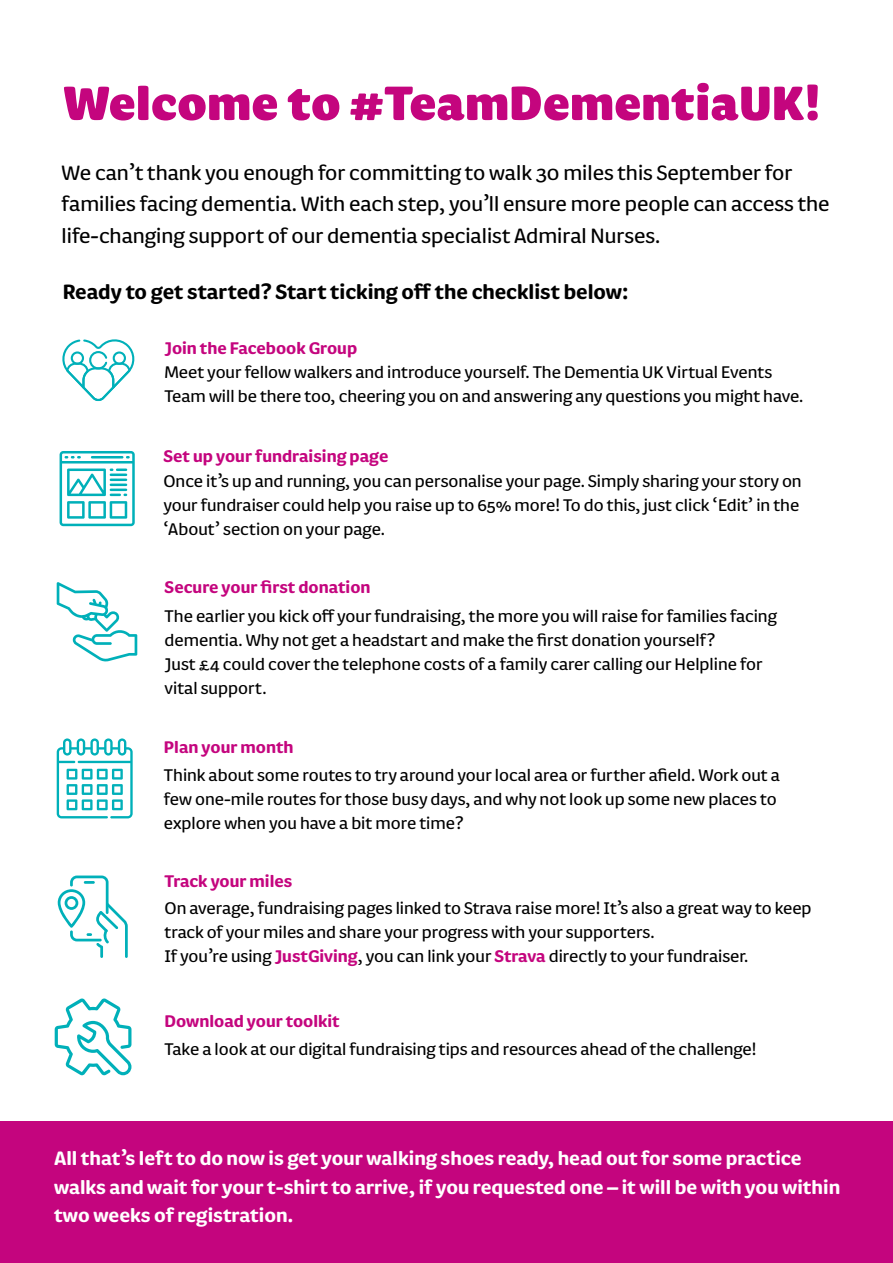
<style>
.page{position:relative;width:893px;height:1263px;background:#fff}
.page>*{position:absolute;margin:0;border:0;box-sizing:border-box;transform-origin:0 0}
.t1{font:900 55.8px "FS Pimlico";color:#c4057e}
.t2{font:24px/31.5px "FS Pimlico";color:#000}
.t3{font:700 24px "FS Pimlico";color:#000}
.t4{font:700 22.5px/28.5px "FS Pimlico";color:#fff}
.t5{font:19.5px/24px "FS Pimlico";color:#000}
.t6{font:700 19.5px "FS Pimlico";color:#c4057e}
.s1{font-weight:700;color:#c4057e}
</style>
<div class="page">
<div style="left:0;top:1121px;width:893px;height:142px;background:#c4057e"></div>
<svg style="left:62px;top:339px;width:72px;height:62px"></svg>
<svg style="left:57px;top:738px;width:76px;height:80px"></svg>
<svg style="left:58px;top:875px;width:70px;height:83px"></svg>
<svg style="left:60px;top:451px;width:75px;height:75px"></svg>
<svg style="left:57px;top:582px;width:80px;height:80px"></svg>
<svg style="left:55px;top:998px;width:76px;height:77px"></svg>
<h1 class="t1" style="left:63px;top:59px;width:759px">Welcome to #TeamDementiaUK!</h1>
<p class="t2" style="left:62px;top:156px;width:769px">We can’t thank you enough for committing to walk 30 miles this September for families facing dementia. With each step, you’ll ensure more people can access the life-changing support of our dementia specialist Admiral Nurses.</p>
<p class="t3" style="left:63px;top:274px;width:567px">Ready to get started? Start ticking off the checklist below:</p>
<p class="t6" style="left:165px;top:333px;width:194px">Join the Facebook Group</p>
<p class="t5" style="left:165px;top:359px;width:640px">Meet your fellow walkers and introduce yourself. The Dementia UK Virtual Events<br>Team will be there too, cheering you on and answering any questions you might have.</p>
<p class="t6" style="left:163px;top:441px;width:226px">Set up your fundraising page</p>
<p class="t5" style="left:163px;top:469px;width:640px">Once it’s up and running, you can personalise your page. Simply sharing your story on your fundraiser could help you raise up to 65% more! To do this, just click ‘Edit’ in the ‘About’ section on your page.</p>
<p class="t6" style="left:165px;top:573px;width:207px">Secure your first donation</p>
<p class="t5" style="left:165px;top:603px;width:614px">The earlier you kick off your fundraising, the more you will raise for families facing dementia. Why not get a headstart and make the first donation yourself?<br>Just £4 could cover the telephone costs of a family carer calling our Helpline for vital support.</p>
<p class="t6" style="left:164px;top:732px;width:131px">Plan your month</p>
<p class="t5" style="left:164px;top:762px;width:617px">Think about some routes to try around your local area or further afield. Work out a few one-mile routes for those busy days, and why not look up some new places to explore when you have a bit more time?</p>
<p class="t6" style="left:165px;top:866px;width:129px">Track your miles</p>
<p class="t5" style="left:165px;top:896px;width:649px">On average, fundraising pages linked to Strava raise more! It’s also a great way to keep track of your miles and share your progress with your supporters.<br>If you’re using <span class="s1">JustGiving</span>, you can link your <span class="s1">Strava</span> directly to your fundraiser.</p>
<p class="t6" style="left:165px;top:1007px;width:177px">Download your toolkit</p>
<p class="t5" style="left:165px;top:1036px;width:593px">Take a look at our digital fundraising tips and resources ahead of the challenge!</p>
<p class="t4" style="left:54px;top:1143px;width:788px">All that’s left to do now is get your walking shoes ready, head out for some practice walks and wait for your t-shirt to arrive, if you requested one – it will be with you within two weeks of registration.</p>
</div>
